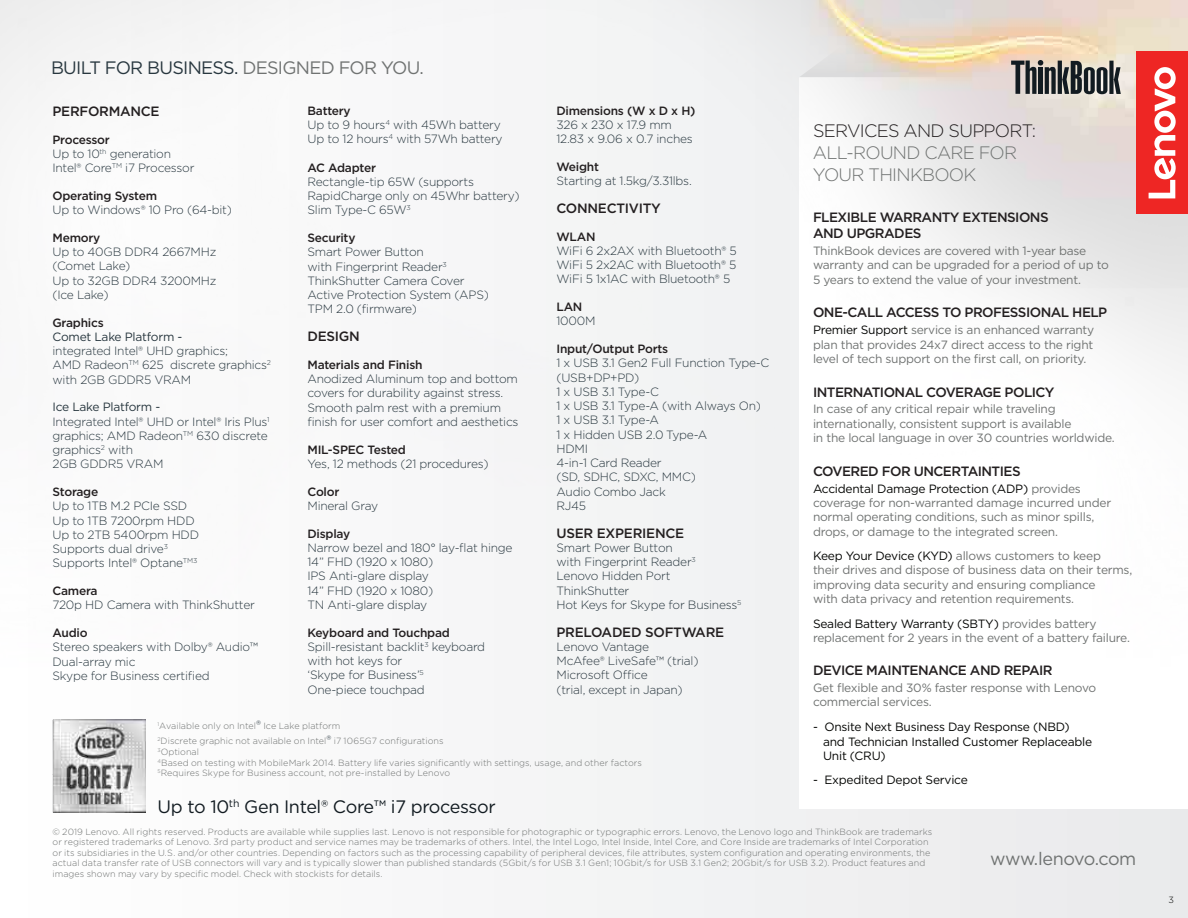
<style>
.page{position:relative;width:1188px;height:918px;background:#fff}
.page>*{position:absolute;margin:0;border:0;box-sizing:border-box;transform-origin:0 0}
.Main_Title{font:300 18px/21.6px "Gotham";letter-spacing:-.04em;color:#707372}
.Body_text{font:18px "Gotham";letter-spacing:-.02em;color:#121b21}
.built_for_business{font:18px "Gotham";letter-spacing:-.04em;color:#28373f}
.Body_text-2{font:18px "Gotham";letter-spacing:-.03em;color:#707372}
.Tecspec_heading{font:500 13.5px/16.2px "Gotham";letter-spacing:-.04em;color:#231f20}
.Tecspec_heading-2{font:500 13.5px "Gotham";letter-spacing:-.02em;color:#231f20}
.Tecspec_heading-3{font:300 12px/14.2px "Gotham";letter-spacing:-.02em;color:#28373f}
.Body_text-3{font:12px/14.4px "Gotham";letter-spacing:-.02em;color:#707372}
.Body_text-4{font:12px/14.4px "Gotham";letter-spacing:-.02em;color:#707271}
.Body_text-5{font:12px "Gotham";letter-spacing:-.02em;color:#040503}
.Tecspec_heading-4{font:300 12px/14.2px "Gotham";letter-spacing:-.02em;color:#2b3840}
.Legal_line{font:300 9px/10.5px "Gotham";letter-spacing:.005em;color:#707372}
.Source{font:300 9px "Gotham";letter-spacing:.005em;color:#707372}
.Source-2{font:300 9px "Gotham";color:#040503}
.s1{color:#707372}
.s2{font-weight:500;color:#231f20}
.s3{font-weight:400}
.s4{font-size:12px;color:#28373f}
.s5{color:#231f20}
.s6{color:#040503}
</style>
<div class="page">
<div style="left:1136px;top:52px;width:52px;height:162px;background:#ee2624"></div>
<svg style="left:799px;top:0;width:389px;height:198px"></svg>
<img style="left:53px;top:720px;width:93px;height:92px">
<p class="built_for_business" style="left:51px;top:57px;width:374px">BUILT FOR BUSINESS. <span class="s1">DESIGNED FOR YOU.</span></p>
<p class="Tecspec_heading-2" style="left:52px;top:102px;width:109px">PERFORMANCE</p>
<p class="Tecspec_heading-3" style="left:52px;top:132px;width:143px"><span class="s2">Processor<br></span>Up to 10<sup>th</sup> generation<br>Intel® Core<sup>TM</sup> i7 Processor</p>
<p class="Tecspec_heading-3" style="left:52px;top:188px;width:181px"><span class="s2">Operating System<br></span>Up to Windows® 10 Pro (64-bit)</p>
<p class="Tecspec_heading-3" style="left:52px;top:230px;width:165px"><span class="s2">Memory<br></span>Up to 40GB DDR4 2667MHz (Comet Lake)<br>Up to 32GB DDR4 3200MHz (Ice Lake)</p>
<p class="Tecspec_heading-3" style="left:52px;top:315px;width:220px"><span class="s2">Graphics<br></span><span class="s3">Comet Lake Platform -<br></span>integrated Intel® UHD graphics;<br>AMD Radeon<sup>TM</sup> 625 discrete graphics<sup>2 </sup>with 2GB GDDR5 VRAM</p>
<p class="Tecspec_heading-3" style="left:52px;top:400px;width:219px"><span class="s3">Ice Lake Platform -<br></span>Integrated Intel® UHD or Intel® Iris Plus<sup>1 </sup>graphics; AMD Radeon<sup>TM</sup> 630 discrete graphics<sup>2</sup> with<br>2GB GDDR5 VRAM</p>
<p class="Tecspec_heading-3" style="left:53px;top:484px;width:148px"><span class="s2">Storage<br></span>Up to 1TB M.2 PCIe SSD<br>Up to 1TB 7200rpm HDD<br>Up to 2TB 5400rpm HDD<br>Supports dual drive<sup>3<br></sup>Supports Intel® Optane<sup>TM3</sup></p>
<p class="Tecspec_heading-3" style="left:52px;top:583px;width:204px"><span class="s2">Camera<br></span>720p HD Camera with ThinkShutter</p>
<p class="Tecspec_heading-3" style="left:52px;top:625px;width:207px"><span class="s2">Audio<br></span>Stereo speakers with Dolby® Audio™<br>Dual-array mic<br>Skype for Business certified</p>
<p class="Tecspec_heading-3" style="left:308px;top:103px;width:197px"><span class="s2">Battery<br></span>Up to 9 hours<sup>4</sup> with 45Wh battery<br>Up to 12 hours<sup>4</sup> with 57Wh battery</p>
<p class="Tecspec_heading-3" style="left:308px;top:160px;width:214px"><span class="s2">AC Adapter<br></span>Rectangle-tip 65W (supports<br>RapidCharge only on 45Whr battery)<br>Slim Type-C 65W<sup>3</sup></p>
<p class="Tecspec_heading-3" style="left:308px;top:230px;width:183px"><span class="s2">Security<br></span>Smart Power Button<br>with Fingerprint Reader<sup>3<br></sup>ThinkShutter Camera Cover<br>Active Protection System (APS)<br>TPM 2.0 (firmware)</p>
<p class="Tecspec_heading" style="left:308px;top:328px;width:54px">DESIGN</p>
<p class="Tecspec_heading-3" style="left:308px;top:357px;width:213px"><span class="s2">Materials and Finish<br></span>Anodized Aluminum top and bottom covers for durability against stress.<br>Smooth palm rest with a premium finish for user comfort and aesthetics</p>
<p class="Tecspec_heading-3" style="left:308px;top:442px;width:183px"><span class="s2">MIL-SPEC Tested<br></span>Yes, 12 methods (21 procedures)</p>
<p class="Tecspec_heading-3" style="left:308px;top:484px;width:72px"><span class="s2">Color<br></span>Mineral Gray</p>
<p class="Tecspec_heading-3" style="left:308px;top:526px;width:207px"><span class="s2">Display<br></span>Narrow bezel and 180° lay-flat hinge<br>14” FHD (1920 x 1080)<br>IPS Anti-glare display<br>14” FHD (1920 x 1080)<br>TN Anti-glare display</p>
<p class="Tecspec_heading-3" style="left:307px;top:625px;width:179px"><span class="s2">Keyboard and Touchpad<br></span>Spill-resistant backlit<sup>3</sup> keyboard with hot keys for<br>‘Skype for Business’<sup>5<br></sup>One-piece touchpad</p>
<p class="Tecspec_heading-3" style="left:556px;top:103px;width:141px"><span class="s2">Dimensions (W x D x H)<br></span>326 x 230 x 17.9 mm<br>12.83 x 9.06 x 0.7 inches</p>
<p class="Tecspec_heading-3" style="left:556px;top:159px;width:137px"><span class="s2">Weight<br></span>Starting at 1.5kg/3.31lbs.</p>
<p class="Tecspec_heading-2" style="left:556px;top:199px;width:106px">CONNECTIVITY</p>
<p class="Tecspec_heading-3" style="left:556px;top:229px;width:182px"><span class="s2">WLAN<br></span>WiFi 6 2x2AX with Bluetooth® 5<br>WiFi 5 2x2AC with Bluetooth® 5<br>WiFi 5 1x1AC with Bluetooth® 5</p>
<p class="Tecspec_heading-3" style="left:556px;top:299px;width:41px"><span class="s2">LAN<br></span>1000M</p>
<p class="Tecspec_heading-3" style="left:556px;top:341px;width:215px"><span class="s2">Input/Output Ports<br></span>1 x USB 3.1 Gen2 Full Function Type-C (USB+DP+PD)<br>1 x USB 3.1 Type-C<br>1 x USB 3.1 Type-A (with Always On)<br>1 x USB 3.1 Type-A<br>1 x Hidden USB 2.0 Type-A<br>HDMI<br>4-in-1 Card Reader<br>(SD, SDHC, SDXC, MMC)<br>Audio Combo Jack<br>RJ45</p>
<p class="Tecspec_heading-2" style="left:556px;top:524px;width:129px">USER EXPERIENCE</p>
<p class="Tecspec_heading-3" style="left:556px;top:540px;width:186px">Smart Power Button<br>with Fingerprint Reader<sup>3<br></sup>Lenovo Hidden Port<br>ThinkShutter<br>Hot Keys for Skype for Business<sup>5</sup></p>
<p class="Tecspec_heading-2" style="left:556px;top:623px;width:169px">PRELOADED SOFTWARE</p>
<p class="Tecspec_heading-4" style="left:557px;top:639px;width:144px">Lenovo Vantage<br>McAfee® LiveSafe™ (trial)<br>Microsoft Office<br>(trial, except in Japan)</p>
<p class="Source" style="left:158px;top:720px;width:184px"><sup>1</sup>Available only on Intel<span class="s4">®</span> Ice Lake platform</p>
<p class="Source" style="left:158px;top:735px;width:288px"><sup>2</sup>Discrete graphic not available on Intel<span class="s4">®</span> i7 1065G7 configurations</p>
<p class="Source" style="left:158px;top:746px;width:43px"><sup>3</sup>Optional</p>
<p class="Source" style="left:158px;top:757px;width:486px"><sup>4</sup>Based on testing with MobileMark 2014. Battery life varies significantly with settings, usage, and other factors</p>
<p class="Source" style="left:158px;top:768px;width:294px"><sup>5</sup>Requires Skype for Business account, not pre-installed by Lenovo</p>
<p class="Body_text" style="left:158px;top:795px;width:340px">Up to 10<sup>th</sup> Gen Intel® Core™ i7 processor</p>
<p class="Main_Title" style="left:813px;top:120px;width:225px"><span class="s5">SERVICES AND SUPPORT:<br></span>ALL-ROUND CARE FOR<br>YOUR THINKBOOK</p>
<p class="Tecspec_heading" style="left:813px;top:209px;width:237px">FLEXIBLE WARRANTY EXTENSIONS<br>AND UPGRADES</p>
<p class="Body_text-3" style="left:813px;top:243px;width:298px">ThinkBook devices are covered with 1-year base warranty and can be upgraded for a period of up to</p>
<p class="Body_text-3" style="left:813px;top:272px;width:269px">5 years to extend the value of your investment.</p>
<p class="Body_text-3" style="left:813px;top:323px;width:283px"><span class="s6">Premier Support</span> service is an enhanced warranty</p>
<p class="Body_text-3" style="left:813px;top:337px;width:282px">plan that provides 24x7 direct access to the right</p>
<p class="Body_text-3" style="left:813px;top:351px;width:275px">level of tech support on the first call, on priority.</p>
<p class="Body_text-3" style="left:813px;top:402px;width:244px">In case of any critical repair while traveling</p>
<p class="Body_text-3" style="left:813px;top:416px;width:260px">internationally, consistent support is available</p>
<p class="Body_text-3" style="left:813px;top:431px;width:303px">in the local language in over 30 countries worldwide.</p>
<p class="Body_text-3" style="left:813px;top:481px;width:300px"><span class="s6">Accidental Damage Protection (ADP)</span> provides coverage for non-warranted damage incurred under normal operating conditions, such as minor spills, drops, or damage to the integrated screen.</p>
<p class="Body_text-4" style="left:813px;top:548px;width:290px"><span class="s6">Keep Your Device (KYD)</span> allows customers to keep</p>
<p class="Body_text-4" style="left:813px;top:563px;width:321px">their drives and dispose of business data on their terms, improving data security and ensuring compliance</p>
<p class="Body_text-4" style="left:813px;top:592px;width:263px">with data privacy and retention requirements.</p>
<p class="Tecspec_heading" style="left:813px;top:304px;width:296px">ONE-CALL ACCESS TO PROFESSIONAL HELP</p>
<p class="Tecspec_heading" style="left:813px;top:384px;width:243px">INTERNATIONAL COVERAGE POLICY</p>
<p class="Tecspec_heading" style="left:813px;top:463px;width:209px">COVERED FOR UNCERTAINTIES</p>
<p class="Body_text-3" style="left:813px;top:616px;width:318px"><span class="s6">Sealed Battery Warranty (SBTY)</span> provides battery replacement for 2 years in the event of a battery failure.</p>
<p class="Tecspec_heading" style="left:813px;top:662px;width:241px">DEVICE MAINTENANCE AND REPAIR</p>
<p class="Body_text-3" style="left:813px;top:680px;width:285px">Get flexible and 30% faster response with Lenovo commercial services.</p>
<p class="Body_text-5" style="left:813px;top:719px;width:258px">- Onsite Next Business Day Response (NBD)</p>
<p class="Body_text-5" style="left:823px;top:734px;width:271px">and Technician Installed Customer Replaceable</p>
<p class="Body_text-5" style="left:823px;top:748px;width:64px">Unit (CRU)</p>
<p class="Body_text-5" style="left:813px;top:772px;width:156px">- Expedited Depot Service</p>
<p class="Legal_line" style="left:52px;top:826px;width:881px">© 2019 Lenovo. All rights reserved. Products are available while supplies last. Lenovo is not responsible for photographic or typographic errors. Lenovo, the Lenovo logo and ThinkBook are trademarks or registered trademarks of Lenovo. 3rd party product and service names may be trademarks of others. Intel, the Intel Logo, Intel Inside, Intel Core, and Core Inside are trademarks of Intel Corporation or its subsidiaries in the U.S. and/or other countries. Depending on factors such as the processing capability of peripheral devices, file attributes, system configuration and operating environments, the actual data transfer rate of USB connectors will vary and is typically slower than published standards (5Gbit/s for USB 3.1 Gen1; 10Gbit/s for USB 3.1 Gen2; 20Gbit/s for USB 3.2). Product features and images shown may vary by specific model. Check with stockists for details.</p>
<p class="Body_text-2" style="left:990px;top:848px;width:148px">www.lenovo.com</p>
<p class="Source-2" style="left:1169px;top:894px;width:7px">3</p>
</div>
